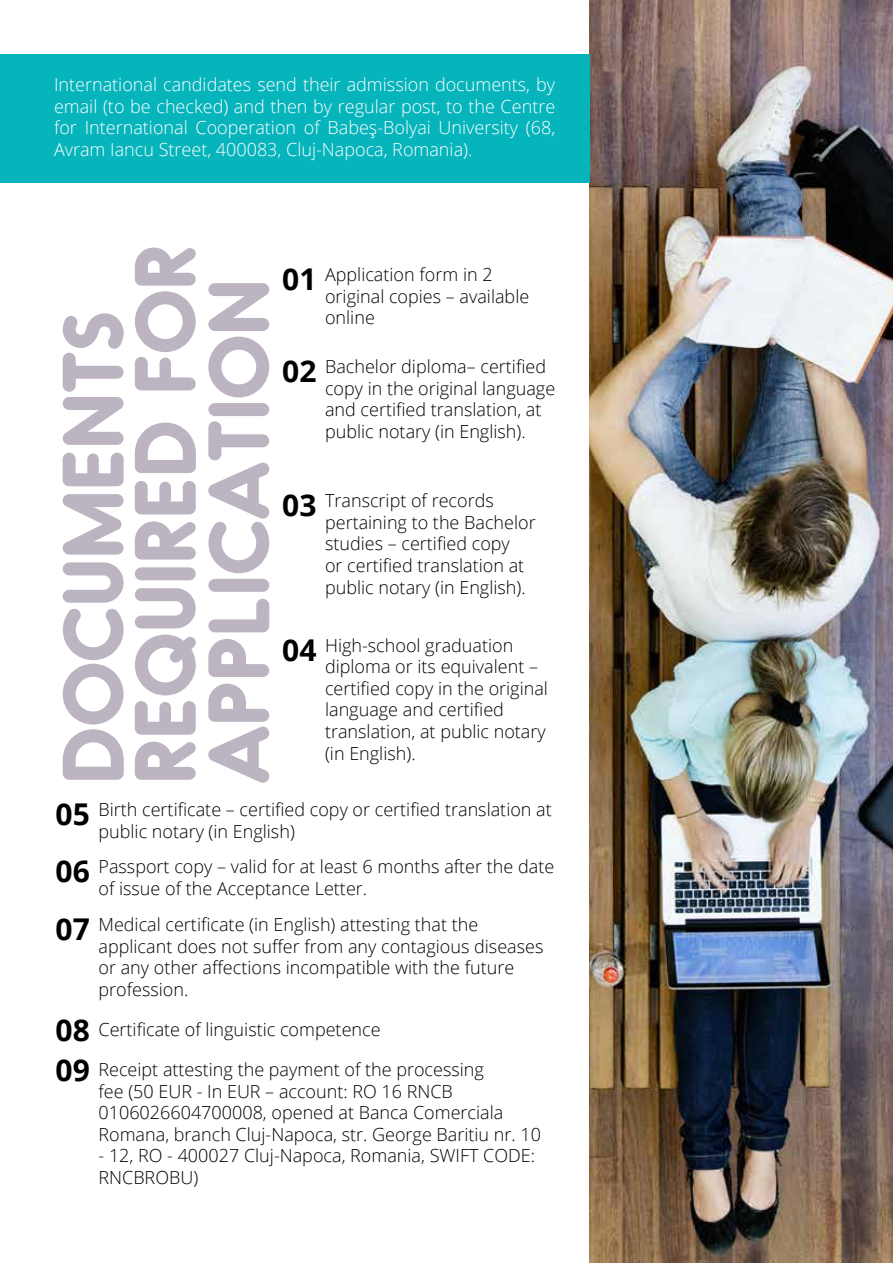
<style>
.page{position:relative;width:893px;height:1263px;background:#fff}
.page>*{position:absolute;margin:0;border:0;box-sizing:border-box;transform-origin:0 0}
.t1{font:700 87px/72.8px "Oduda";color:#bdb4c1}
.t2{font:700 30px/57px "Open Sans";color:#000}
.t3{font:300 18px/21.6px "Open Sans";color:#000}
.t4{font:300 18px/21.6px "Open Sans";color:#fff;text-align:justify}
</style>
<div class="page">
<img style="left:589px;top:0;width:304px;height:1263px">
<div style="left:0;top:54px;width:589px;height:129px;background:#06b4bb"></div>
<p class="t4" style="left:54px;top:73px;width:503px">International candidates send their admission documents, by email (to be checked) and then by regular post, to the Centre for International Cooperation of Babeş-Bolyai University (68, Avram Iancu Street, 400083, Cluj-Napoca, Romania).</p>
<h1 class="t1" style="left:65px;top:784px;width:541px;rotate:-90deg">DOCUMENTS<br>REQUIRED FOR<br>APPLICATION</h1>
<p class="t3" style="left:325px;top:263px;width:206px">Application form in 2 original copies – available online</p>
<p class="t3" style="left:325px;top:355px;width:232px">Bachelor diploma– certified copy in the original language and certified translation, at public notary (in English).</p>
<h2 class="t2" style="left:282px;top:250px;width:36px">01</h2>
<h2 class="t2" style="left:282px;top:342px;width:36px">02</h2>
<p class="t3" style="left:325px;top:489px;width:212px">Transcript of records pertaining to the Bachelor studies – certified copy<br>or certified translation at public notary (in English).</p>
<p class="t3" style="left:325px;top:634px;width:224px">High-school graduation diploma or its equivalent – certified copy in the original language and certified translation, at public notary (in English).</p>
<p class="t3" style="left:99px;top:798px;width:455px">Birth certificate – certified copy or certified translation at public notary (in English)</p>
<p class="t3" style="left:99px;top:855px;width:457px">Passport copy – valid for at least 6 months after the date of issue of the Acceptance Letter.</p>
<h2 class="t2" style="left:282px;top:476px;width:36px">03</h2>
<h2 class="t2" style="left:282px;top:620px;width:36px">04</h2>
<h2 class="t2" style="left:56px;top:785px;width:36px">05<br>06</h2>
<h2 class="t2" style="left:56px;top:900px;width:36px">07</h2>
<h2 class="t2" style="left:56px;top:1010px;width:36px;line-height:39.6px">08<br>09</h2>
<p class="t3" style="left:99px;top:913px;width:446px">Medical certificate (in English) attesting that the applicant does not suffer from any contagious diseases or any other affections incompatible with the future profession.</p>
<p class="t3" style="left:99px;top:1019px;width:284px">Certificate of linguistic competence</p>
<p class="t3" style="left:99px;top:1058px;width:444px">Receipt attesting the payment of the processing<br>fee (50 EUR - In EUR – account: RO 16 RNCB 0106026604700008, opened at Banca Comerciala Romana, branch Cluj-Napoca, str. George Baritiu nr. 10</p>
<p class="t3" style="left:99px;top:1145px;width:438px">- 12, RO - 400027 Cluj-Napoca, Romania, SWIFT CODE:<br>RNCBROBU)</p>
</div>
